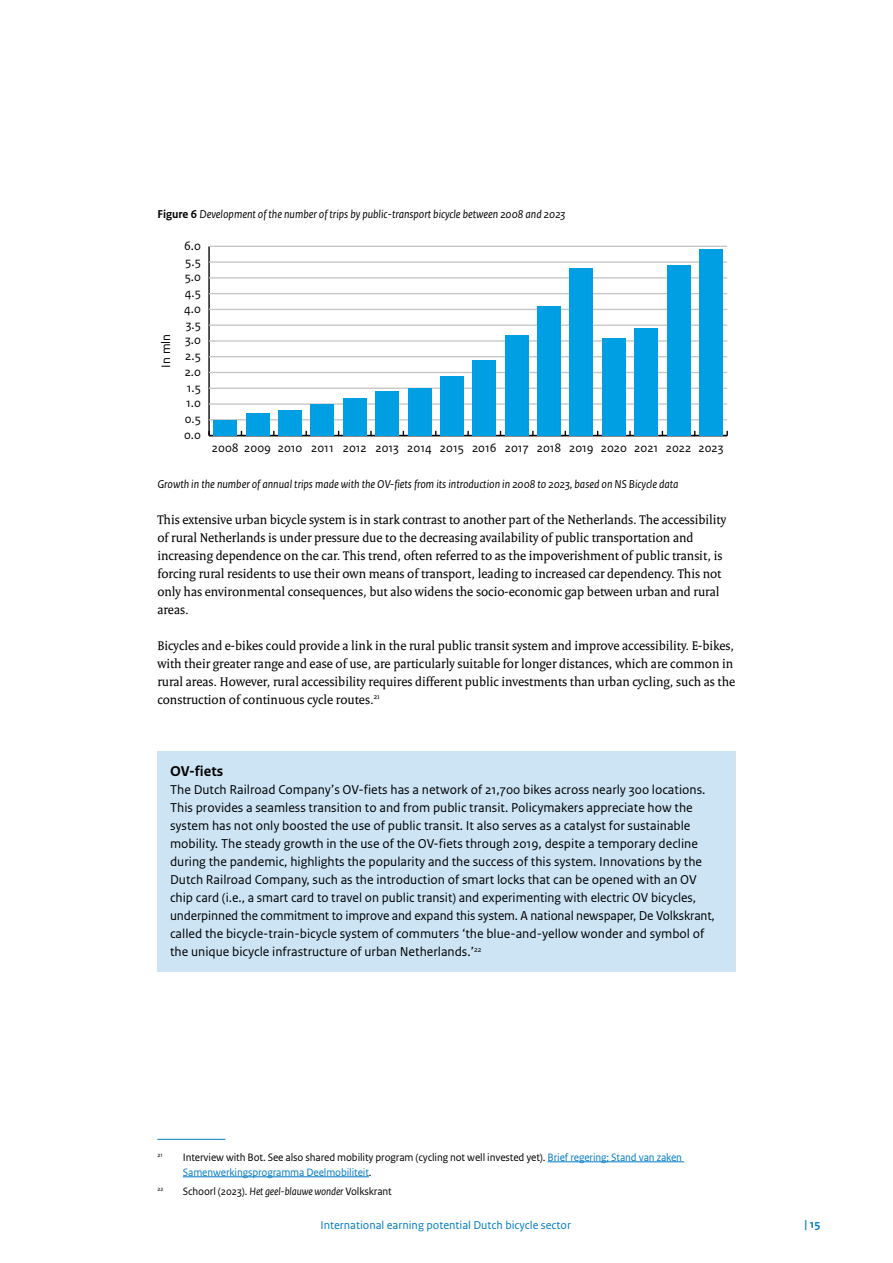
<style>
.page{position:relative;width:893px;height:1263px;background:#fff}
.page>*{position:absolute;margin:0;border:0;box-sizing:border-box;transform-origin:0 0}
.P_Kadertekst_kop{font:700 15px "Rijksoverheid Sans Text";color:#000}
.P_Kadertekst{font:13.5px/18px "Rijksoverheid Sans Text Regular 2";color:#000}
.P_RO_Broodtekst{font:13.5px/18px "Rijksoverheid Serif";color:#000}
.t1{font:12.9px "Rijksoverheid Sans Text Regular 6";color:#000}
.Fotobijschrift{font:italic 12px "Rijksoverheid Sans Text";color:#000}
.t2{font:12px "Rijksoverheid Sans Text";color:#007bc7}
.t3{font:700 12px "Rijksoverheid Sans Text";color:#007bc7}
.RO_Voetnoot{font:11.25px/15px "Rijksoverheid Sans Text Regular 2";letter-spacing:-.01em;color:#000}
.RO_Voetnoot-2{font:6.45px "Rijksoverheid Sans Text Regular 2";color:#000}
.s1{font-weight:700;font-style:normal}
.s2{color:#007bc7}
.s3{font-family:"Rijksoverheid Sans Text";font-style:italic}
</style>
<div class="page">
<div style="left:157px;top:751px;width:579px;height:220px;background:#cce4f4"></div>
<hr style="left:157px;top:1139px;width:68px;height:1px;background:#007bc7">
<hr style="left:548px;top:1161px;width:136px;height:1px;background:#007bc7">
<hr style="left:183px;top:1176px;width:186px;height:1px;background:#007bc7">
<hr style="left:208px;top:246px;width:2px;height:190px;background:#000">
<hr style="left:209px;top:435px;width:518px;height:1px;background:#000">
<hr style="left:209px;top:419px;width:518px;height:1px;background:#c6c6c6">
<hr style="left:209px;top:403px;width:518px;height:2px;background:#c6c6c6">
<hr style="left:209px;top:388px;width:518px;height:1px;background:#c6c6c6">
<hr style="left:209px;top:372px;width:518px;height:1px;background:#c6c6c6">
<hr style="left:209px;top:356px;width:518px;height:1px;background:#c6c6c6">
<hr style="left:209px;top:340px;width:518px;height:2px;background:#c6c6c6">
<hr style="left:209px;top:324px;width:518px;height:2px;background:#c6c6c6">
<hr style="left:209px;top:309px;width:518px;height:1px;background:#c6c6c6">
<hr style="left:209px;top:293px;width:518px;height:1px;background:#c6c6c6">
<hr style="left:209px;top:277px;width:518px;height:2px;background:#c6c6c6">
<hr style="left:209px;top:261px;width:518px;height:2px;background:#c6c6c6">
<hr style="left:209px;top:246px;width:518px;height:1px;background:#c6c6c6">
<div style="left:214px;top:420px;width:23px;height:16px;background:#009fe3"></div>
<div style="left:246px;top:413px;width:23px;height:23px;background:#009fe3"></div>
<div style="left:278px;top:410px;width:24px;height:26px;background:#009fe3"></div>
<div style="left:311px;top:404px;width:23px;height:32px;background:#009fe3"></div>
<div style="left:343px;top:398px;width:23px;height:38px;background:#009fe3"></div>
<div style="left:375px;top:391px;width:24px;height:45px;background:#009fe3"></div>
<div style="left:408px;top:388px;width:23px;height:48px;background:#009fe3"></div>
<div style="left:440px;top:376px;width:24px;height:60px;background:#009fe3"></div>
<div style="left:473px;top:360px;width:23px;height:76px;background:#009fe3"></div>
<div style="left:505px;top:335px;width:23px;height:101px;background:#009fe3"></div>
<div style="left:537px;top:306px;width:24px;height:130px;background:#009fe3"></div>
<div style="left:570px;top:268px;width:23px;height:168px;background:#009fe3"></div>
<div style="left:602px;top:338px;width:23px;height:98px;background:#009fe3"></div>
<div style="left:635px;top:328px;width:23px;height:108px;background:#009fe3"></div>
<div style="left:667px;top:265px;width:23px;height:171px;background:#009fe3"></div>
<div style="left:699px;top:249px;width:24px;height:187px;background:#009fe3"></div>
<p class="Fotobijschrift" style="left:157px;top:207px;width:410px"><span class="s1">Figure 6</span> Development of the number of trips by public-transport bicycle between 2008 and 2023</p>
<p class="t1" style="left:184px;top:238px;width:18px">6.0</p>
<p class="t1" style="left:185px;top:254px;width:17px">5.5</p>
<p class="t1" style="left:185px;top:270px;width:18px">5.0</p>
<p class="t1" style="left:185px;top:285px;width:18px">4.5</p>
<p class="t1" style="left:184px;top:301px;width:18px">4.0</p>
<p class="t1" style="left:158px;top:367px;width:35px;rotate:-90deg">In mln</p>
<p class="t1" style="left:186px;top:317px;width:17px">3.5</p>
<p class="t1" style="left:185px;top:333px;width:17px">3.0</p>
<p class="t1" style="left:185px;top:349px;width:17px">2.5</p>
<p class="t1" style="left:185px;top:364px;width:18px">2.0</p>
<p class="t1" style="left:187px;top:380px;width:16px">1.5</p>
<p class="t1" style="left:186px;top:396px;width:16px">1.0</p>
<p class="t1" style="left:185px;top:412px;width:18px">0.5</p>
<p class="t1" style="left:184px;top:427px;width:18px">0.0</p>
<p class="t1" style="left:212px;top:440px;width:61px">2008 2009</p>
<p class="t1" style="left:278px;top:440px;width:26px">2010</p>
<p class="t1" style="left:311px;top:440px;width:24px">2011</p>
<p class="t1" style="left:343px;top:440px;width:26px">2012</p>
<p class="t1" style="left:375px;top:440px;width:25px">2013</p>
<p class="t1" style="left:407px;top:440px;width:26px">2014</p>
<p class="t1" style="left:440px;top:440px;width:26px">2015</p>
<p class="t1" style="left:472px;top:440px;width:26px">2016</p>
<p class="t1" style="left:505px;top:440px;width:25px">2017</p>
<p class="t1" style="left:537px;top:440px;width:26px">2018</p>
<p class="t1" style="left:569px;top:440px;width:26px">2019</p>
<p class="t1" style="left:601px;top:440px;width:28px">2020</p>
<p class="t1" style="left:634px;top:440px;width:26px">2021</p>
<p class="t1" style="left:666px;top:440px;width:27px">2022</p>
<p class="t1" style="left:698px;top:440px;width:27px">2023</p>
<p class="Fotobijschrift" style="left:157px;top:477px;width:523px">Growth in the number of annual trips made with the OV-fiets from its introduction in 2008 to 2023, based on NS Bicycle data</p>
<p class="P_RO_Broodtekst" style="left:157px;top:510px;width:570px">This extensive urban bicycle system is in stark contrast to another part of the Netherlands. The accessibility of rural Netherlands is under pressure due to the decreasing availability of public transportation and increasing dependence on the car. This trend, often referred to as the impoverishment of public transit, is forcing rural residents to use their own means of transport, leading to increased car dependency. This not only has environmental consequences, but also widens the socio-economic gap between urban and rural areas.</p>
<p class="P_RO_Broodtekst" style="left:157px;top:636px;width:579px">Bicycles and e-bikes could provide a link in the rural public transit system and improve accessibility. E-bikes, with their greater range and ease of use, are particularly suitable for longer distances, which are common in rural areas. However, rural accessibility requires different public investments than urban cycling, such as the construction of continuous cycle routes.<sup>21</sup></p>
<p class="P_Kadertekst_kop" style="left:170px;top:762px;width:55px">OV-fiets</p>
<p class="P_Kadertekst" style="left:170px;top:781px;width:546px">The Dutch Railroad Company’s OV-fiets has a network of 21,700 bikes across nearly 300 locations.<br>This provides a seamless transition to and from public transit. Policymakers appreciate how the system has not only boosted the use of public transit. It also serves as a catalyst for sustainable mobility. The steady growth in the use of the OV-fiets through 2019, despite a temporary decline during the pandemic, highlights the popularity and the success of this system. Innovations by the Dutch Railroad Company, such as the introduction of smart locks that can be opened with an OV chip card (i.e., a smart card to travel on public transit) and experimenting with electric OV bicycles, underpinned the commitment to improve and expand this system. A national newspaper, De Volkskrant, called the bicycle-train-bicycle system of commuters ‘the blue-and-yellow wonder and symbol of the unique bicycle infrastructure of urban Netherlands.’<sup>22</sup></p>
<p class="RO_Voetnoot-2" style="left:157px;top:1151px;width:7px">21</p>
<p class="RO_Voetnoot" style="left:183px;top:1150px;width:501px">Interview with Bot. See also shared mobility program (cycling not well invested yet). <span class="s2">Brief regering; Stand van zaken<br>Samenwerkingsprogramma Deelmobiliteit</span>.</p>
<p class="RO_Voetnoot-2" style="left:157px;top:1185px;width:8px">22</p>
<p class="RO_Voetnoot" style="left:183px;top:1184px;width:211px">Schoorl (2023). <span class="s3">Het geel-blauwe wonder</span> Volkskrant</p>
<p class="t2" style="left:320px;top:1218px;width:252px">International earning potential Dutch bicycle sector</p>
<p class="t3" style="left:804px;top:1217px;width:17px">| 15</p>
</div>
